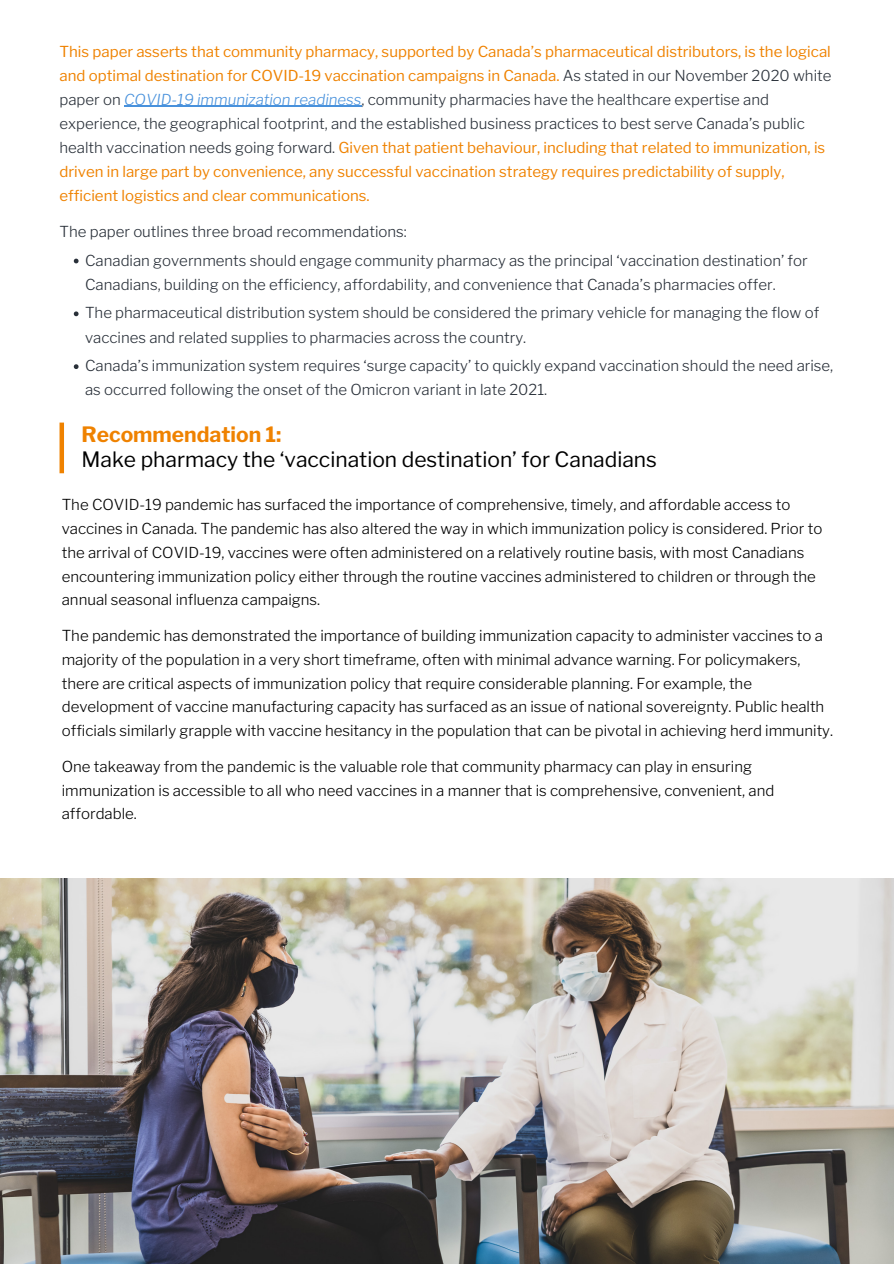
<style>
.page{position:relative;width:894px;height:1264px;background:#fff}
.page>*{position:absolute;margin:0;border:0;box-sizing:border-box;transform-origin:0 0}
.t1{font:21px "Libre Franklin";color:#000}
.t2{font:700 21px "Libre Franklin";color:#ef8200}
.t3{font:300 15px/23.7px "Libre Franklin";color:#000}
.t4{font:15px/24px "Libre Franklin";color:#ef8200}
.t5{font:300 15px/24px "Libre Franklin";color:#293039}
.s1{font-weight:300;color:#293039}
.s2{font-weight:300;font-style:italic;color:#4891dc}
</style>
<div class="page">
<img style="left:0;top:878px;width:893px;height:385px">
<div style="left:59px;top:422px;width:5px;height:51px;background:#ef8200"></div>
<svg style="left:74px;top:259px;width:4px;height:4px"></svg>
<svg style="left:74px;top:311px;width:4px;height:5px"></svg>
<svg style="left:74px;top:364px;width:4px;height:5px"></svg>
<hr style="left:124px;top:106px;width:237px;height:1px;background:#4891dc">
<p class="t4" style="left:59px;top:39px;width:773px">This paper asserts that community pharmacy, supported by Canada’s pharmaceutical distributors, is the logical and optimal destination for COVID-19 vaccination campaigns in Canada. <span class="s1">As stated in our November 2020 white paper on</span> <span class="s2">COVID-19 immunization readiness</span><span class="s1">, community pharmacies have the healthcare expertise and experience, the geographical footprint, and the established business practices to best serve Canada’s public health vaccination needs going forward.</span> Given that patient behaviour, including that related to immunization, is driven in large part by convenience, any successful vaccination strategy requires predictability of supply, efficient logistics and clear communications.</p>
<p class="t5" style="left:59px;top:219px;width:349px">The paper outlines three broad recommendations:</p>
<p class="t5" style="left:85px;top:248px;width:724px">Canadian governments should engage community pharmacy as the principal ‘vaccination destination’ for<br>Canadians, building on the efficiency, affordability, and convenience that Canada’s pharmacies offer.</p>
<p class="t5" style="left:85px;top:301px;width:735px">The pharmaceutical distribution system should be considered the primary vehicle for managing the flow of vaccines and related supplies to pharmacies across the country.</p>
<p class="t5" style="left:85px;top:354px;width:749px">Canada’s immunization system requires ‘surge capacity’ to quickly expand vaccination should the need arise, as occurred following the onset of the Omicron variant in late 2021.</p>
<p class="t2" style="left:82px;top:422px;width:201px">Recommendation 1:</p>
<p class="t1" style="left:82px;top:447px;width:576px">Make pharmacy the ‘vaccination destination’ for Canadians</p>
<p class="t3" style="left:62px;top:493px;width:761px">The COVID-19 pandemic has surfaced the importance of comprehensive, timely, and affordable access to vaccines in Canada. The pandemic has also altered the way in which immunization policy is considered. Prior to the arrival of COVID-19, vaccines were often administered on a relatively routine basis, with most Canadians encountering immunization policy either through the routine vaccines administered to children or through the annual seasonal influenza campaigns.</p>
<p class="t3" style="left:62px;top:623px;width:772px">The pandemic has demonstrated the importance of building immunization capacity to administer vaccines to a majority of the population in a very short timeframe, often with minimal advance warning. For policymakers, there are critical aspects of immunization policy that require considerable planning. For example, the development of vaccine manufacturing capacity has surfaced as an issue of national sovereignty. Public health officials similarly grapple with vaccine hesitancy in the population that can be pivotal in achieving herd immunity.</p>
<p class="t3" style="left:62px;top:754px;width:713px">One takeaway from the pandemic is the valuable role that community pharmacy can play in ensuring immunization is accessible to all who need vaccines in a manner that is comprehensive, convenient, and affordable.</p>
</div>
